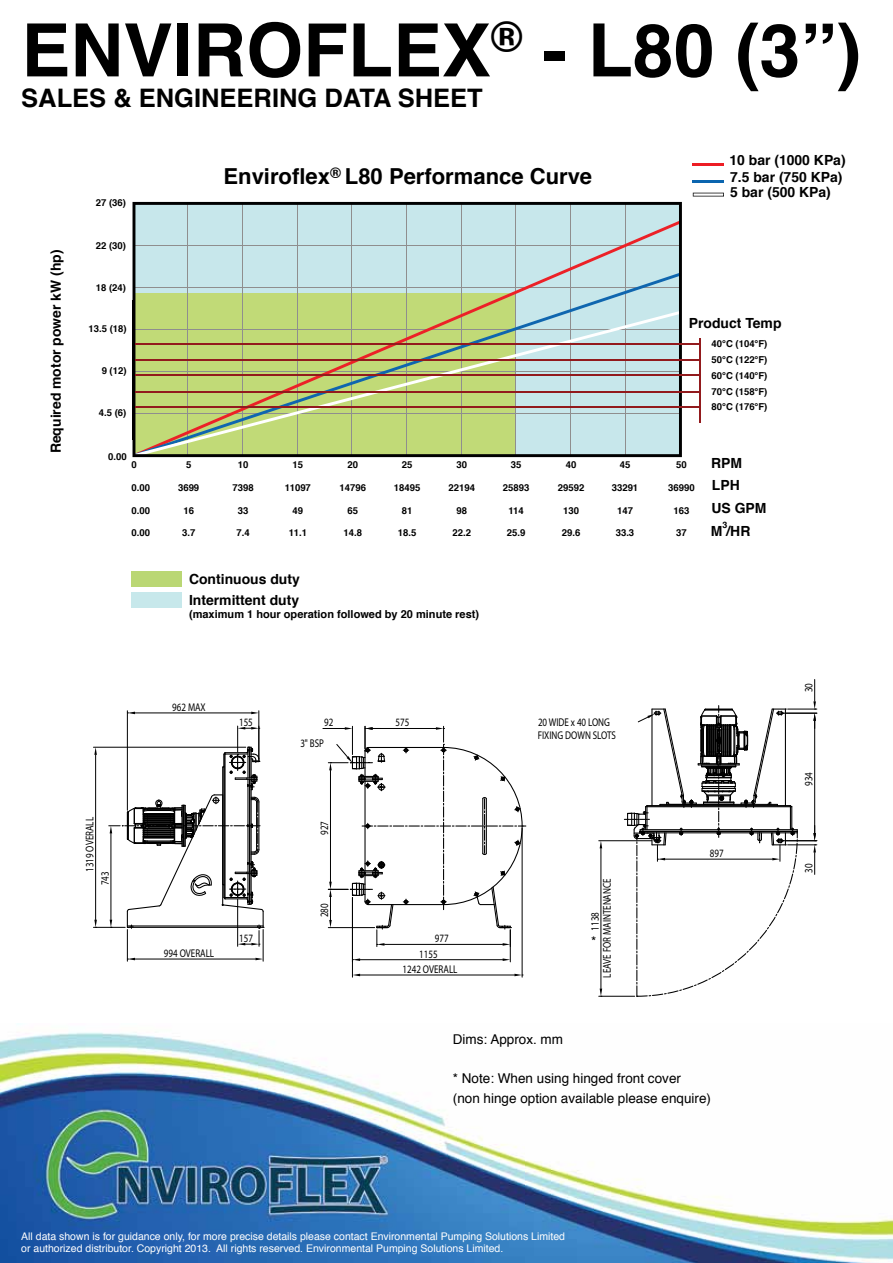
<style>
.page{position:relative;width:893px;height:1263px;background:#fff}
.page>*{position:absolute;margin:0;border:0;box-sizing:border-box;transform-origin:0 0}
.t1{font:700 73.5px "Helvetica";color:#000}
.t2{font:700 25.5px "Helvetica";color:#000}
.t3{font:700 22.05px "Helvetica";color:#000}
.t4{font:700 13.95px/15.6px "Helvetica";color:#000}
.t5{font:13.5px/19.5px "Helvetica";color:#000}
.t6{font:11.25px/15.3px "Myriad Pro";color:#000;scale:.8 1}
.t7{font:700 10.95px "Helvetica";color:#000}
.t8{font:10.5px/12.6px "Helvetica";color:#fff}
.t9{font:700 9.6px/15px "Helvetica";color:#000}
.t10{font:700 8.85px "Helvetica";color:#000}
</style>
<div class="page">
<img style="left:0;top:1032px;width:893px;height:231px">
<hr style="left:692px;top:163px;width:31px;height:2px;background:#ed1d24">
<hr style="left:692px;top:180px;width:31px;height:2px;background:#0b65af">
<svg style="left:693px;top:193px;width:31px;height:3px"></svg>
<hr style="left:699px;top:338px;width:2px;height:84px;background:#921a1d">
<div style="left:131px;top:592px;width:51px;height:15px;background:#c7e8eb"></div>
<div style="left:131px;top:571px;width:51px;height:16px;background:#bad774"></div>
<svg style="left:133px;top:202px;width:549px;height:255px;fill:#c7e7eb"></svg>
<hr style="left:134px;top:343px;width:566px;height:1px;background:#931a1d">
<hr style="left:134px;top:359px;width:566px;height:1px;background:#921a1d">
<hr style="left:133px;top:374px;width:566px;height:2px;background:#921a1d">
<hr style="left:133px;top:391px;width:566px;height:2px;background:#921a1d">
<hr style="left:133px;top:406px;width:566px;height:2px;background:#921a1d">
<hr style="left:133px;top:334px;width:2px;height:88px;background:#000">
<hr style="left:93px;top:747px;width:153px;height:1px;background:#000">
<hr style="left:93px;top:927px;width:32px;height:1px;background:#000">
<hr style="left:95px;top:755px;width:1px;height:165px;background:#000">
<svg style="left:94px;top:747px;width:3px;height:8px"></svg>
<svg style="left:94px;top:920px;width:3px;height:8px"></svg>
<hr style="left:510px;top:930px;width:1px;height:32px;background:#000">
<hr style="left:360px;top:959px;width:143px;height:1px;background:#000">
<svg style="left:503px;top:958px;width:7px;height:3px"></svg>
<svg style="left:353px;top:958px;width:7px;height:3px"></svg>
<hr style="left:258px;top:711px;width:1px;height:48px;background:#000">
<hr style="left:127px;top:711px;width:1px;height:99px;background:#000">
<hr style="left:135px;top:713px;width:116px;height:1px;background:#000">
<svg style="left:251px;top:712px;width:8px;height:2px"></svg>
<svg style="left:127px;top:712px;width:8px;height:2px"></svg>
<hr style="left:263px;top:929px;width:1px;height:32px;background:#000">
<hr style="left:127px;top:929px;width:1px;height:32px;background:#000">
<hr style="left:135px;top:959px;width:120px;height:1px;background:#000">
<svg style="left:255px;top:958px;width:8px;height:2px"></svg>
<svg style="left:127px;top:958px;width:8px;height:2px"></svg>
<hr style="left:352px;top:897px;width:1px;height:80px;background:#000">
<hr style="left:522px;top:828px;width:1px;height:149px;background:#000">
<hr style="left:360px;top:975px;width:154px;height:1px;background:#000">
<svg style="left:353px;top:974px;width:7px;height:2px"></svg>
<svg style="left:514px;top:974px;width:9px;height:2px"></svg>
<hr style="left:599px;top:840px;width:53px;height:1px;background:#000">
<hr style="left:599px;top:996px;width:36px;height:1px;background:#000">
<hr style="left:601px;top:848px;width:1px;height:140px;background:#000">
<svg style="left:600px;top:841px;width:2px;height:7px"></svg>
<svg style="left:600px;top:988px;width:2px;height:9px"></svg>
<svg style="left:323px;top:726px;width:203px;height:220px"></svg>
<svg style="left:109px;top:726px;width:155px;height:220px"></svg>
<svg style="left:624px;top:679px;width:193px;height:318px"></svg>
<h1 class="t1" style="left:21px;top:-9px;width:842px">ENVIROFLEX<sup>®</sup> - L80 (3”)</h1>
<h2 class="t2" style="left:21px;top:77px;width:463px">SALES &amp; ENGINEERING DATA SHEET</h2>
<h3 class="t4" style="left:48px;top:453px;width:205px;rotate:-90deg">Required motor power kW (hp)</h3>
<p class="t9" style="left:96px;top:195px;width:32px">27 (36)</p>
<p class="t9" style="left:96px;top:238px;width:32px">22 (30)</p>
<p class="t9" style="left:96px;top:280px;width:32px">18 (24)</p>
<p class="t9" style="left:88px;top:321px;width:40px">13.5 (18)</p>
<p class="t9" style="left:102px;top:363px;width:26px">9 (12)</p>
<p class="t9" style="left:99px;top:405px;width:29px">4.5 (6)</p>
<p class="t9" style="left:108px;top:449px;width:20px">0.00</p>
<p class="t9" style="left:132px;top:457px;width:7px">0</p>
<p class="t9" style="left:132px;top:480px;width:20px">0.00</p>
<p class="t9" style="left:132px;top:503px;width:20px">0.00</p>
<p class="t9" style="left:132px;top:526px;width:20px">0.00</p>
<h3 class="t3" style="left:224px;top:158px;width:370px">Enviroflex<sup>®</sup> L80 Performance Curve</h3>
<p class="t9" style="left:186px;top:457px;width:7px">5</p>
<p class="t9" style="left:178px;top:480px;width:23px">3699</p>
<p class="t9" style="left:183px;top:503px;width:12px">16</p>
<p class="t9" style="left:182px;top:526px;width:15px">3.7</p>
<p class="t9" style="left:238px;top:457px;width:12px">10</p>
<p class="t9" style="left:233px;top:480px;width:23px">7398</p>
<p class="t9" style="left:238px;top:503px;width:12px">33</p>
<p class="t9" style="left:237px;top:526px;width:15px">7.4</p>
<p class="t9" style="left:293px;top:457px;width:12px">15</p>
<p class="t9" style="left:285px;top:480px;width:28px">11097</p>
<p class="t9" style="left:293px;top:503px;width:12px">49</p>
<p class="t9" style="left:289px;top:526px;width:20px">11.1</p>
<p class="t9" style="left:347px;top:457px;width:12px">20</p>
<p class="t9" style="left:339px;top:480px;width:28px">14796</p>
<p class="t9" style="left:347px;top:503px;width:12px">65</p>
<p class="t9" style="left:343px;top:526px;width:20px">14.8</p>
<p class="t9" style="left:402px;top:457px;width:12px">25</p>
<p class="t9" style="left:394px;top:480px;width:28px">18495</p>
<p class="t9" style="left:402px;top:503px;width:12px">81</p>
<p class="t9" style="left:398px;top:526px;width:20px">18.5</p>
<p class="t9" style="left:457px;top:457px;width:12px">30</p>
<p class="t9" style="left:449px;top:480px;width:28px">22194</p>
<p class="t9" style="left:457px;top:503px;width:12px">98</p>
<p class="t9" style="left:453px;top:526px;width:20px">22.2</p>
<h3 class="t4" style="left:189px;top:569px;width:112px;line-height:20.9px">Continuous duty<br>Intermittent duty</h3>
<p class="t7" style="left:189px;top:605px;width:292px">(maximum 1 hour operation followed by 20 minute rest)</p>
<p class="t9" style="left:511px;top:457px;width:12px">35</p>
<p class="t9" style="left:503px;top:480px;width:28px">25893</p>
<p class="t9" style="left:508px;top:503px;width:17px">114</p>
<p class="t9" style="left:507px;top:526px;width:20px">25.9</p>
<p class="t9" style="left:566px;top:457px;width:12px">40</p>
<p class="t9" style="left:558px;top:480px;width:28px">29592</p>
<p class="t9" style="left:563px;top:503px;width:17px">130</p>
<p class="t9" style="left:562px;top:526px;width:20px">29.6</p>
<p class="t9" style="left:620px;top:457px;width:12px">45</p>
<p class="t9" style="left:612px;top:480px;width:28px">33291</p>
<p class="t9" style="left:617px;top:503px;width:17px">147</p>
<p class="t9" style="left:616px;top:526px;width:20px">33.3</p>
<h3 class="t4" style="left:729px;top:153px;width:118px">10 bar (1000 KPa)<br>7.5 bar (750 KPa)<br>5 bar (500 KPa)</h3>
<h3 class="t4" style="left:689px;top:315px;width:94px">Product Temp</h3>
<p class="t9" style="left:712px;top:336px;width:57px">40°C (104°F)</p>
<p class="t9" style="left:712px;top:384px;width:57px">70°C (158°F)<br>80°C (176°F)</p>
<p class="t9" style="left:712px;top:352px;width:57px">50°C (122°F)</p>
<p class="t9" style="left:712px;top:368px;width:57px">60°C (140°F)</p>
<p class="t9" style="left:676px;top:457px;width:12px">50</p>
<p class="t9" style="left:668px;top:480px;width:28px">36990</p>
<p class="t9" style="left:674px;top:503px;width:17px">163</p>
<p class="t9" style="left:676px;top:526px;width:12px">37</p>
<h3 class="t4" style="left:711px;top:455px;width:32px">RPM</h3>
<h3 class="t4" style="left:711px;top:501px;width:57px">US GPM</h3>
<h3 class="t4" style="left:712px;top:477px;width:29px">LPH</h3>
<h3 class="t4" style="left:711px;top:524px;width:41px">M /HR</h3>
<p class="t10" style="left:723px;top:518px;width:6px">3</p>
<p class="t6" style="left:82px;top:872px;width:70px;rotate:-90deg">1319 OVERALL</p>
<p class="t6" style="left:97px;top:885px;width:19px;rotate:-90deg">743</p>
<p class="t6" style="left:172px;top:699px;width:43px">962 MAX</p>
<p class="t6" style="left:239px;top:714px;width:19px">155</p>
<p class="t6" style="left:164px;top:945px;width:64px">994 OVERALL</p>
<p class="t6" style="left:239px;top:930px;width:19px">157</p>
<p class="t6" style="left:324px;top:715px;width:13px">92</p>
<p class="t6" style="left:396px;top:715px;width:19px">575</p>
<p class="t6" style="left:300px;top:736px;width:31px">3" BSP</p>
<p class="t6" style="left:317px;top:835px;width:19px;rotate:-90deg">927</p>
<p class="t6" style="left:317px;top:917px;width:19px;rotate:-90deg">280</p>
<p class="t6" style="left:419px;top:930px;width:38px;text-indent:16px">977<br>1155</p>
<p class="t6" style="left:403px;top:961px;width:70px">1242 OVERALL</p>
<p class="t6" style="left:538px;top:716px;width:99px;line-height:12.8px">20 WIDE x 40 LONG<br>FIXING DOWN SLOTS</p>
<p class="t6" style="left:589px;top:977px;width:125px;line-height:12px;text-indent:47px;rotate:-90deg">1138<br>LEAVE FOR MAINTENANCE</p>
<h3 class="t5" style="left:591px;top:932px;width:7px">*</h3>
<p class="t6" style="left:710px;top:845px;width:19px">897</p>
<h3 class="t5" style="left:453px;top:1030px;width:112px">Dims: Approx. mm</h3>
<h3 class="t5" style="left:453px;top:1069px;width:260px">* Note: When using hinged front cover (non hinge option available please enquire)</h3>
<p class="t6" style="left:801px;top:692px;width:13px;rotate:-90deg">30</p>
<p class="t6" style="left:801px;top:786px;width:19px;rotate:-90deg">934</p>
<p class="t6" style="left:801px;top:873px;width:13px;rotate:-90deg">30</p>
<p class="t8" style="left:21px;top:1230px;width:545px">All data shown is for guidance only, for more precise details please contact Environmental Pumping Solutions Limited or authorized distributor. Copyright 2013. All rights reserved. Environmental Pumping Solutions Limited.</p>
</div>
